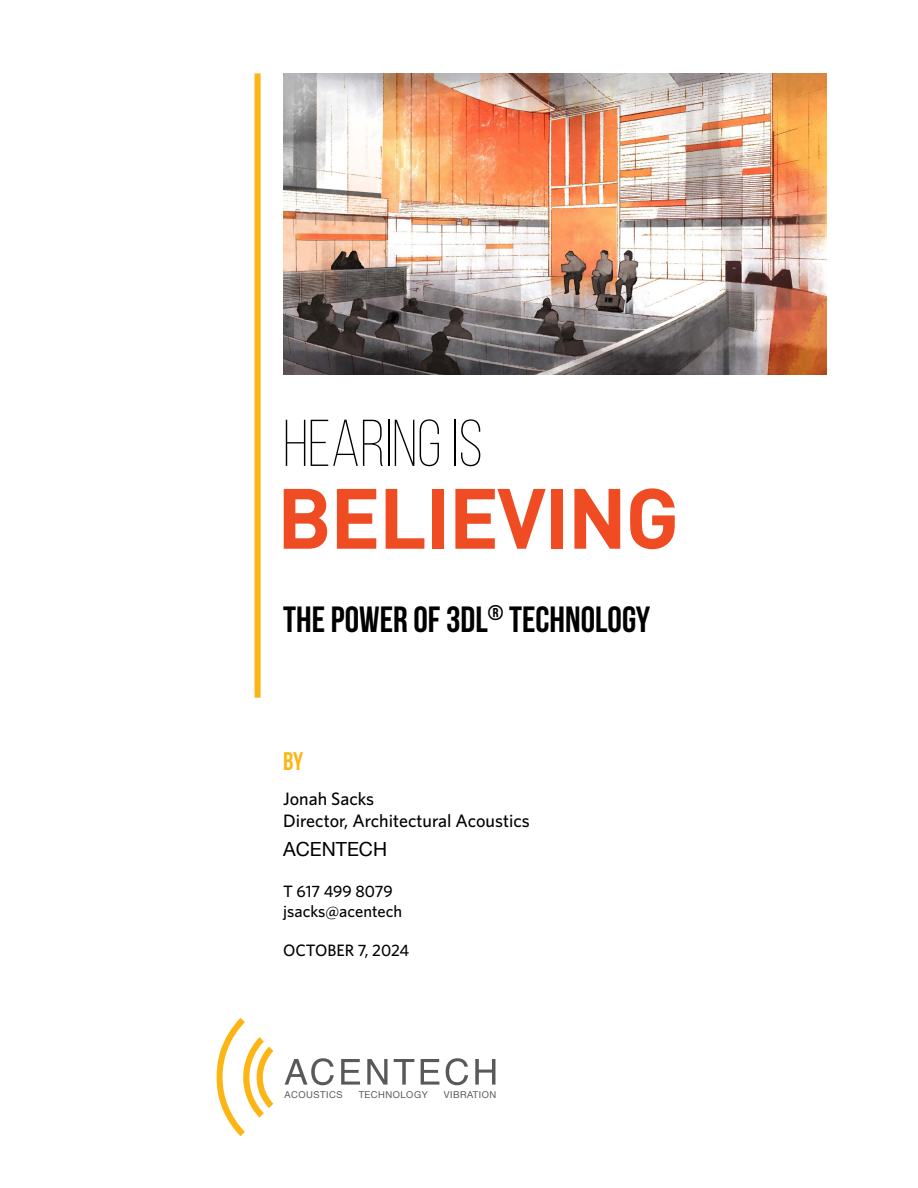
<style>
.page{position:relative;width:918px;height:1188px;background:#fff}
.page>*{position:absolute;margin:0;border:0;box-sizing:border-box;transform-origin:0 0}
.t1{font:700 84px "DINOT";letter-spacing:-.025em;color:#f04c23}
.t2{font:300 66px "Bebas Neue";color:#000}
.t3{font:700 36.45px "Bebas Neue";color:#000}
.t4{font:700 25.5px "Bebas Neue";color:#fcb515}
.t5{font:19.5px "Helvetica Neue";color:#000}
.t6{font:500 18px/22.5px "Whitney HTF";color:#000}
.t7{font:500 16.5px/19.8px "Whitney HTF";color:#000}
.t8{font:9.45px "Helvetica Neue";letter-spacing:.05em;color:#58595b}
</style>
<div class="page">
<div style="left:255px;top:73px;width:6px;height:625px;background:#fcb515"></div>
<svg style="left:285px;top:1058px;width:49px;height:27px"></svg>
<svg style="left:341px;top:1059px;width:19px;height:26px"></svg>
<svg style="left:367px;top:1059px;width:21px;height:26px"></svg>
<svg style="left:394px;top:1059px;width:20px;height:26px"></svg>
<svg style="left:421px;top:1059px;width:18px;height:26px"></svg>
<svg style="left:446px;top:1058px;width:22px;height:27px"></svg>
<svg style="left:475px;top:1059px;width:20px;height:26px"></svg>
<svg style="left:216px;top:1018px;width:57px;height:118px"></svg>
<img style="left:283px;top:73px;width:544px;height:302px">
<h2 class="t2" style="left:283px;top:408px;width:201px">HEARING IS</h2>
<h1 class="t1" style="left:277px;top:453px;width:404px">BELIEVING</h1>
<h3 class="t3" style="left:283px;top:600px;width:369px">THE POWER OF 3DL<sup>®</sup> TECHNOLOGY</h3>
<h3 class="t4" style="left:283px;top:747px;width:22px">BY</h3>
<p class="t6" style="left:283px;top:787px;width:248px">Jonah Sacks<br>Director, Architectural Acoustics</p>
<p class="t5" style="left:283px;top:837px;width:105px">ACENTECH</p>
<p class="t7" style="left:283px;top:881px;width:121px">T 617 499 8079 jsacks@acentech</p>
<p class="t7" style="left:283px;top:940px;width:127px">OCTOBER 7, 2024</p>
<p class="t8" style="left:285px;top:1089px;width:59px">ACOUSTICS</p>
<p class="t8" style="left:359px;top:1089px;width:71px">TECHNOLOGY</p>
<p class="t8" style="left:444px;top:1089px;width:54px">VIBRATION</p>
</div>
